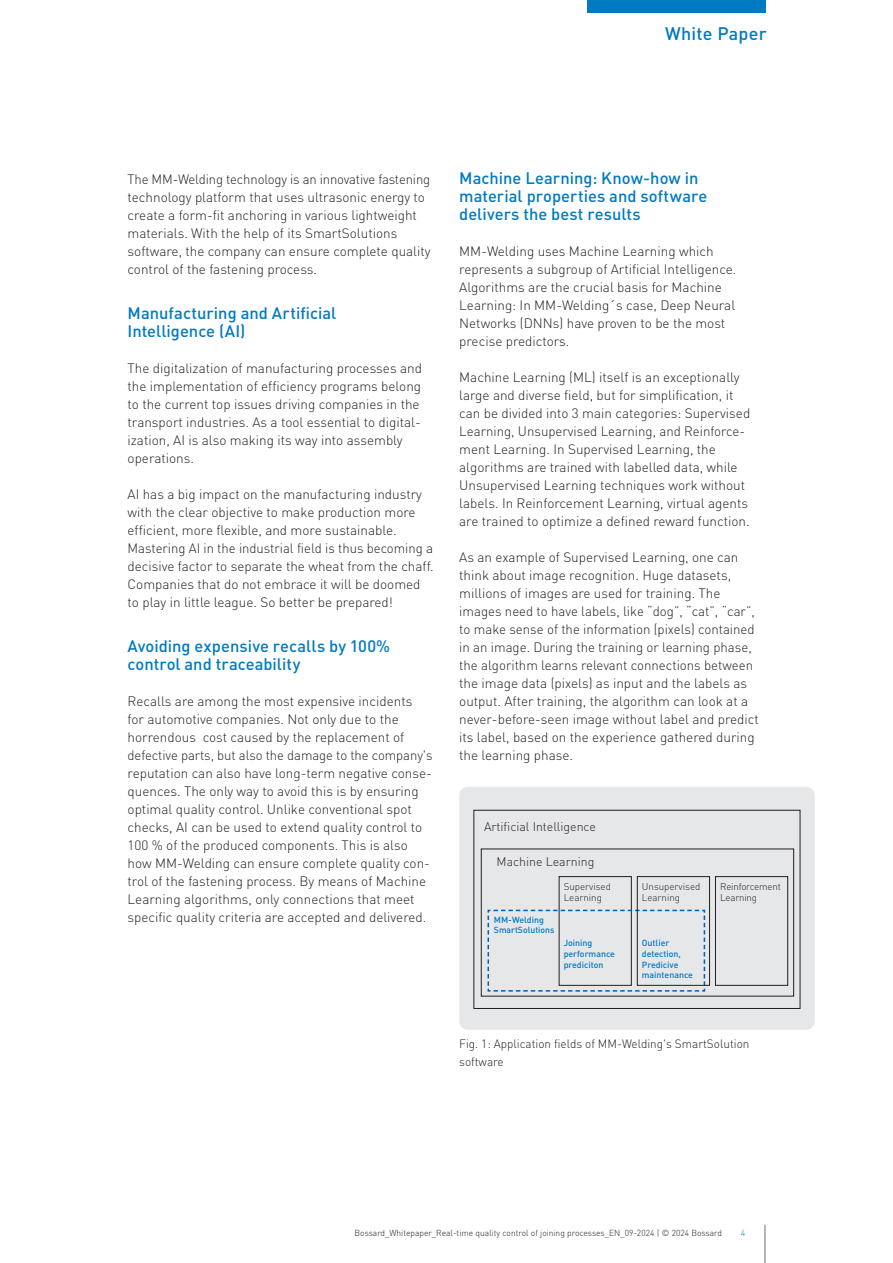
<style>
.page{position:relative;width:893px;height:1263px;background:#fff}
.page>*{position:absolute;margin:0;border:0;box-sizing:border-box;transform-origin:0 0}
.t1{font:500 18px "DINOT";letter-spacing:.015em;color:#007ac2}
.Lauftext{font:500 16.5px/18px "DINOT";color:#007ac2}
.Lauftext-2{font:300 13.5px/18px "DINOT";color:#231f20}
.t2{font:300 12.3px "DINOT";color:#231f20}
.Lauftext-3{font:300 12px/18px "DINOT";color:#231f20}
.t3{font:300 9.75px "DINOT";color:#231f20}
.t4{font:300 9.75px "DINOT";letter-spacing:-.02em;color:#231f20}
.t5{font:300 9px "DINOT";color:#007ac2}
.t6{font:500 8.85px/10.6px "DINOT";color:#007ac2}
.t7{font:300 8.7px "DINOT";color:#231f20}
</style>
<div class="page">
<hr style="left:764px;top:1225px;width:1px;height:38px;background:#6c6d70">
<div style="left:587px;top:0;width:178px;height:13px;background:#007ac2"></div>
<div style="left:459px;top:787px;width:356px;height:243px;background:#e6e7e9;border-radius:9px"></div>
<div style="left:473px;top:810px;width:327px;height:199px;border:1px solid #231f20"></div>
<div style="left:481px;top:848px;width:313px;height:148px;border:1px solid #231f20"></div>
<div style="left:559px;top:876px;width:73px;height:110px;border:1px solid #231f20"></div>
<svg style="left:487px;top:909px;width:219px;height:83px"></svg>
<div style="left:637px;top:876px;width:73px;height:110px;border:1px solid #231f20"></div>
<div style="left:715px;top:876px;width:73px;height:110px;border:1px solid #231f20"></div>
<h1 class="t1" style="left:665px;top:21px;width:103px">White Paper</h1>
<p class="Lauftext-2" style="left:128px;top:169px;width:305px">The MM-Welding technology is an innovative fastening technology platform that uses ultrasonic energy to create a form-fit anchoring in various lightweight materials. With the help of its SmartSolutions software, the company can ensure complete quality control of the fastening process.</p>
<p class="Lauftext" style="left:128px;top:303px;width:210px">Manufacturing and Artificial<br>Intelligence (AI)</p>
<p class="Lauftext-2" style="left:128px;top:358px;width:296px">The digitalization of manufacturing processes and the implementation of efficiency programs belong to the current top issues driving companies in the transport industries. As a tool essential to digital-</p>
<p class="Lauftext-2" style="left:128px;top:430px;width:276px">ization, AI is also making its way into assembly operations.</p>
<p class="Lauftext-2" style="left:128px;top:484px;width:308px">AI has a big impact on the manufacturing industry with the clear objective to make production more efficient, more flexible, and more sustainable.<br>Mastering AI in the industrial field is thus becoming a decisive factor to separate the wheat from the chaff.<br>Companies that do not embrace it will be doomed to play in little league. So better be prepared!</p>
<p class="Lauftext" style="left:128px;top:636px;width:264px">Avoiding expensive recalls by 100% control and traceability</p>
<p class="Lauftext-2" style="left:128px;top:691px;width:307px">Recalls are among the most expensive incidents<br>for automotive companies. Not only due to the horrendous cost caused by the replacement of defective parts, but also the damage to the company's reputation can also have long-term negative conse&shy;quences. The only way to avoid this is by ensuring optimal quality control. Unlike conventional spot checks, AI can be used to extend quality control to 100 % of the produced components. This is also how MM-Welding can ensure complete quality con&shy;trol of the fastening process. By means of Machine Learning algorithms, only connections that meet specific quality criteria are accepted and delivered.</p>
<p class="Lauftext" style="left:459px;top:168px;width:250px">Machine Learning: Know-how in material properties and software delivers the best results</p>
<p class="Lauftext-2" style="left:459px;top:241px;width:279px">MM-Welding uses Machine Learning which represents a subgroup of Artificial Intelligence.<br>Algorithms are the crucial basis for Machine Learning: In MM-Welding´s case, Deep Neural Networks (DNNs) have proven to be the most precise predictors.</p>
<p class="Lauftext-2" style="left:459px;top:367px;width:293px">Machine Learning (ML) itself is an exceptionally large and diverse field, but for simplification, it can be divided into 3 main categories: Supervised Learning, Unsupervised Learning, and Reinforce&shy;ment Learning. In Supervised Learning, the algorithms are trained with labelled data, while Unsupervised Learning techniques work without labels. In Reinforcement Learning, virtual agents are trained to optimize a defined reward function.</p>
<p class="Lauftext-2" style="left:459px;top:547px;width:301px">As an example of Supervised Learning, one can think about image recognition. Huge datasets, millions of images are used for training. The images need to have labels, like “dog”, “cat”, “car”, to make sense of the information (pixels) contained in an image. During the training or learning phase, the algorithm learns relevant connections between the image data (pixels) as input and the labels as output. After training, the algorithm can look at a never-before-seen image without label and predict its label, based on the experience gathered during the learning phase.</p>
<p class="t2" style="left:484px;top:818px;width:113px">Artificial Intelligence</p>
<p class="t2" style="left:496px;top:853px;width:99px">Machine Learning</p>
<p class="t3" style="left:564px;top:879px;width:49px">Supervised</p>
<p class="t3" style="left:564px;top:891px;width:40px">Learning</p>
<p class="t6" style="left:494px;top:914px;width:52px">MM-Welding</p>
<p class="t6" style="left:494px;top:924px;width:62px">SmartSolutions</p>
<p class="t6" style="left:564px;top:937px;width:53px">Joining performance prediciton</p>
<p class="t6" style="left:642px;top:937px;width:53px">Outlier detection,<br>Predicive maintenance</p>
<p class="t3" style="left:642px;top:879px;width:60px">Unsupervised</p>
<p class="t3" style="left:642px;top:891px;width:40px">Learning</p>
<p class="t4" style="left:720px;top:879px;width:62px">Reinforcement</p>
<p class="t4" style="left:720px;top:891px;width:38px">Learning</p>
<p class="Lauftext-3" style="left:459px;top:1034px;width:292px">Fig. 1: Application fields of MM-Welding's SmartSolution software</p>
<p class="t7" style="left:355px;top:1227px;width:369px">Bossard_Whitepaper_Real-time quality control of joining processes_EN_09-2024 | © 2024 Bossard</p>
<p class="t5" style="left:741px;top:1227px;width:6px">4</p>
</div>
